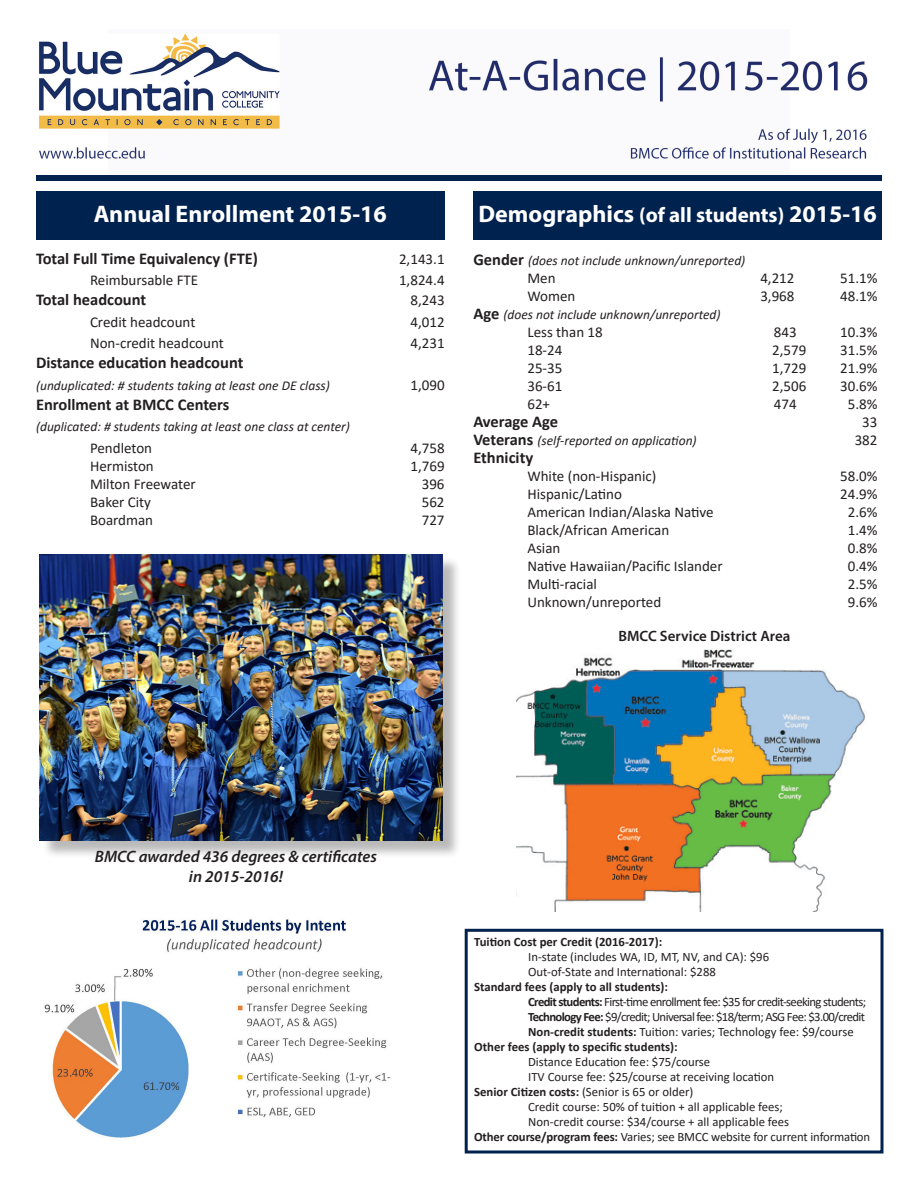
<style>
.page{position:relative;width:918px;height:1188px;background:#fff}
.page>*{position:absolute;margin:0;border:0;box-sizing:border-box;transform-origin:0 0}
.t1{font:700 24px "Myriad Pro";color:#fff}
.t2{font:700 16.5px "Calibri";color:#231f20}
.t3{font:italic 600 16.5px "Myriad Pro";color:#231f20}
.t4{font:15px "Calibri";color:#231f20}
.t5{font:600 15px "Myriad Pro";color:#231f20}
.t6{font:italic 13.5px "Calibri";color:#231f20}
.t7{font:12.75px "Calibri";letter-spacing:-.01em;color:#231f20}
.t8{font:700 12.75px "Calibri";color:#231f20}
.t9{font:12.75px "Calibri";letter-spacing:-.05em;color:#231f20}
.s1{font-size:21px}
.s2{font-weight:700;font-style:normal;font-size:16.5px}
.s3{font-weight:700}
.s4{font-weight:400}
</style>
<div class="page">
<img style="left:39px;top:34px;width:829px;height:125px">
<div style="left:36px;top:175px;width:846px;height:6px;background:#00224f"></div>
<div style="left:465px;top:929px;width:419px;height:225px;border:3px solid #00224f"></div>
<div style="left:42px;top:557px;width:419px;height:302px;background:#231f20;opacity:.31"></div>
<img style="left:40px;top:554px;width:402px;height:287px">
<img style="left:516px;top:649px;width:350px;height:263px">
<img style="left:44px;top:918px;width:347px;height:221px">
<div style="left:36px;top:191px;width:409px;height:48px;background:#00224f"></div>
<div style="left:473px;top:191px;width:409px;height:48px;background:#00224f"></div>
<p class="t1" style="left:94px;top:199px;width:295px">Annual Enrollment 2015-16</p>
<p class="t1" style="left:479px;top:199px;width:400px">Demographics <span class="s1">(of all students)</span> 2015-16</p>
<p class="t2" style="left:36px;top:247px;width:224px">Total Full Time Equivalency (FTE)</p>
<p class="t4" style="left:399px;top:248px;width:47px">2,143.1</p>
<p class="t4" style="left:90px;top:270px;width:110px">Reimbursable FTE</p>
<p class="t4" style="left:399px;top:270px;width:47px">1,824.4</p>
<p class="t2" style="left:36px;top:288px;width:112px">Total headcount</p>
<p class="t4" style="left:410px;top:290px;width:36px">8,243</p>
<p class="t4" style="left:90px;top:311px;width:107px">Credit headcount</p>
<p class="t4" style="left:410px;top:311px;width:36px">4,012</p>
<p class="t4" style="left:90px;top:333px;width:135px">Non-credit headcount</p>
<p class="t4" style="left:410px;top:333px;width:36px">4,231</p>
<p class="t2" style="left:36px;top:351px;width:209px">Distance education headcount</p>
<p class="t6" style="left:36px;top:376px;width:295px">(unduplicated: # students taking at least one DE class)</p>
<p class="t4" style="left:410px;top:374px;width:36px">1,090</p>
<p class="t2" style="left:36px;top:392px;width:195px">Enrollment at BMCC Centers</p>
<p class="t6" style="left:36px;top:417px;width:315px">(duplicated: # students taking at least one class at center)</p>
<p class="t4" style="left:90px;top:437px;width:64px">Pendleton</p>
<p class="t4" style="left:410px;top:437px;width:36px">4,758</p>
<p class="t4" style="left:90px;top:455px;width:65px">Hermiston</p>
<p class="t4" style="left:410px;top:455px;width:36px">1,769</p>
<p class="t4" style="left:90px;top:473px;width:107px">Milton Freewater</p>
<p class="t4" style="left:422px;top:473px;width:24px">396</p>
<p class="t4" style="left:90px;top:491px;width:63px">Baker City</p>
<p class="t4" style="left:422px;top:491px;width:24px">562</p>
<p class="t4" style="left:90px;top:509px;width:65px">Boardman</p>
<p class="t4" style="left:422px;top:509px;width:24px">727</p>
<p class="t6" style="left:473px;top:251px;width:274px"><span class="s2">Gender</span> (does not include unknown/unreported)</p>
<p class="t4" style="left:527px;top:268px;width:30px">Men</p>
<p class="t4" style="left:760px;top:268px;width:36px">4,212</p>
<p class="t4" style="left:840px;top:268px;width:39px">51.1%</p>
<p class="t4" style="left:527px;top:286px;width:49px">Women</p>
<p class="t4" style="left:760px;top:286px;width:36px">3,968</p>
<p class="t4" style="left:840px;top:286px;width:39px">48.1%</p>
<p class="t6" style="left:473px;top:305px;width:249px"><span class="s2">Age</span> (does not include unknown/unreported)</p>
<p class="t4" style="left:527px;top:322px;width:77px">Less than 18</p>
<p class="t4" style="left:774px;top:322px;width:24px">843</p>
<p class="t4" style="left:840px;top:322px;width:39px">10.3%</p>
<p class="t4" style="left:527px;top:340px;width:37px">18-24</p>
<p class="t4" style="left:772px;top:340px;width:36px">2,579</p>
<p class="t4" style="left:840px;top:340px;width:39px">31.5%</p>
<p class="t4" style="left:527px;top:358px;width:37px">25-35</p>
<p class="t4" style="left:772px;top:358px;width:36px">1,729</p>
<p class="t4" style="left:840px;top:358px;width:39px">21.9%</p>
<p class="t4" style="left:527px;top:376px;width:37px">36-61</p>
<p class="t4" style="left:772px;top:376px;width:36px">2,506</p>
<p class="t4" style="left:840px;top:376px;width:39px">30.6%</p>
<p class="t4" style="left:527px;top:394px;width:24px">62+</p>
<p class="t4" style="left:774px;top:394px;width:24px">474</p>
<p class="t4" style="left:848px;top:394px;width:31px">5.8%</p>
<p class="t2" style="left:473px;top:410px;width:86px">Average Age</p>
<p class="t4" style="left:862px;top:412px;width:17px">33</p>
<p class="t6" style="left:473px;top:431px;width:225px"><span class="s2">Veterans</span> (self-reported on application)</p>
<p class="t4" style="left:855px;top:430px;width:24px">382</p>
<p class="t2" style="left:473px;top:446px;width:61px">Ethnicity</p>
<p class="t4" style="left:527px;top:466px;width:131px">White (non-Hispanic)</p>
<p class="t4" style="left:840px;top:466px;width:39px">58.0%</p>
<p class="t4" style="left:527px;top:484px;width:96px">Hispanic/Latino</p>
<p class="t4" style="left:840px;top:484px;width:39px">24.9%</p>
<p class="t4" style="left:527px;top:502px;width:188px">American Indian/Alaska Native</p>
<p class="t4" style="left:848px;top:502px;width:31px">2.6%</p>
<p class="t4" style="left:527px;top:520px;width:143px">Black/African American</p>
<p class="t4" style="left:848px;top:520px;width:31px">1.4%</p>
<p class="t4" style="left:527px;top:538px;width:35px">Asian</p>
<p class="t4" style="left:848px;top:538px;width:31px">0.8%</p>
<p class="t4" style="left:527px;top:556px;width:197px">Native Hawaiian/Pacific Islander</p>
<p class="t4" style="left:848px;top:556px;width:31px">0.4%</p>
<p class="t4" style="left:527px;top:574px;width:71px">Multi-racial</p>
<p class="t4" style="left:848px;top:574px;width:31px">2.5%</p>
<p class="t4" style="left:527px;top:592px;width:135px">Unknown/unreported</p>
<p class="t4" style="left:848px;top:592px;width:31px">9.6%</p>
<p class="t5" style="left:619px;top:626px;width:173px">BMCC Service District Area</p>
<p class="t3" style="left:95px;top:846px;width:283px">BMCC awarded 436 degrees &amp; certificates</p>
<p class="t3" style="left:189px;top:866px;width:96px">in 2015-2016!</p>
<p class="t8" style="left:474px;top:933px;width:190px">Tuition Cost per Credit (2016-2017):</p>
<p class="t7" style="left:528px;top:948px;width:243px">In-state (includes WA, ID, MT, NV, and CA): $96</p>
<p class="t7" style="left:528px;top:963px;width:189px">Out-of-State and International: $288</p>
<p class="t8" style="left:474px;top:978px;width:195px">Standard fees (apply to all students):</p>
<p class="t9" style="left:528px;top:993px;width:340px"><span class="s3">Credit students:</span> First-time enrollment fee: $35 for credit-seeking students;</p>
<p class="t9" style="left:528px;top:1008px;width:338px"><span class="s3">Technology Fee:</span> $9/credit; Universal fee: $18/term; ASG Fee: $3.00/credit</p>
<p class="t7" style="left:528px;top:1023px;width:327px"><span class="s3">Non-credit students:</span> Tuition: varies; Technology fee: $9/course</p>
<p class="t8" style="left:474px;top:1038px;width:205px">Other fees (apply to specific students):</p>
<p class="t7" style="left:528px;top:1053px;width:184px">Distance Education fee: $75/course</p>
<p class="t7" style="left:528px;top:1068px;width:248px">ITV Course fee: $25/course at receiving location</p>
<p class="t8" style="left:474px;top:1083px;width:221px">Senior Citizen costs: <span class="s4">(Senior is 65 or older)</span></p>
<p class="t7" style="left:528px;top:1098px;width:256px">Credit course: 50% of tuition + all applicable fees;</p>
<p class="t7" style="left:528px;top:1113px;width:263px">Non-credit course: $34/course + all applicable fees</p>
<p class="t7" style="left:474px;top:1128px;width:398px"><span class="s3">Other course/program fees:</span> Varies; see BMCC website for current information</p>
</div>
